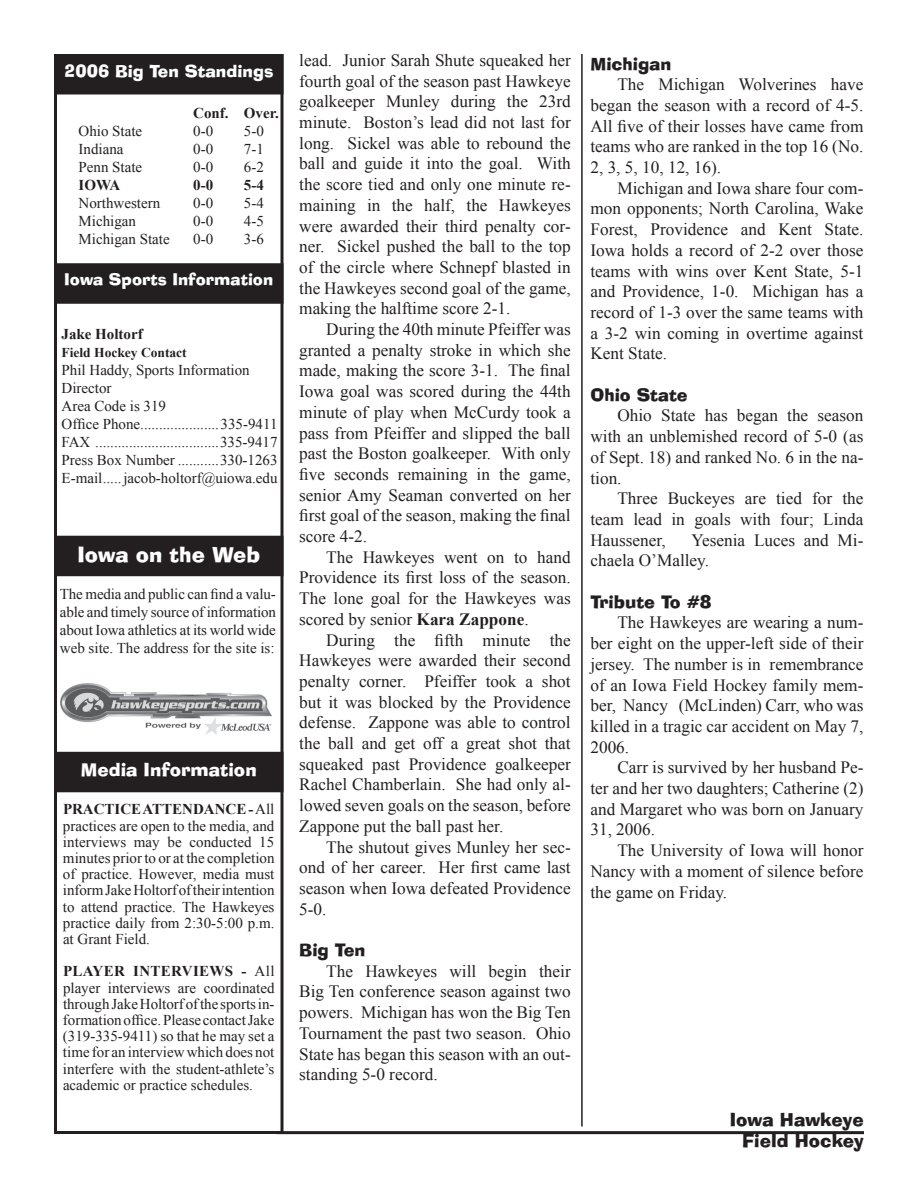
<style>
.page{position:relative;width:918px;height:1188px;background:#fff}
.page>*{position:absolute;margin:0;border:0;box-sizing:border-box;transform-origin:0 0}
.t1{font:21px "Ad Lib BT";color:#fff}
.t2{font:18px/21.6px "Ad Lib BT";color:#231f20;text-align:right}
.t3{font:18px "Ad Lib BT";color:#fff}
.t4{font:17.25px/20.7px "Times New Roman";color:#231f20;text-align:justify}
.t5{font:17.25px "Ad Lib BT";color:#231f20}
.t6{font:16.65px "Ad Lib BT";color:#fff}
.t7{font:16.05px "Ad Lib BT";color:#fff}
.t8{font:15px/16.2px "Times New Roman";color:#231f20;text-align:justify}
.t9{font:700 15px "Times New Roman";color:#231f20}
.t10{font:700 13.5px "Times New Roman";color:#231f20}
.s1{font-weight:700}
</style>
<div class="page">
<div style="left:54px;top:54px;width:230px;height:1080px;border:3px solid #231f20"></div>
<div style="left:57px;top:57px;width:223px;height:35px;background:#231f20"></div>
<div style="left:54px;top:54px;width:230px;height:40px;border:6px solid #231f20"></div>
<div style="left:57px;top:266px;width:223px;height:35px;background:#231f20"></div>
<div style="left:54px;top:263px;width:230px;height:41px;border:6px solid #231f20"></div>
<div style="left:57px;top:755px;width:223px;height:34px;background:#231f20"></div>
<div style="left:54px;top:752px;width:230px;height:40px;border:6px solid #231f20"></div>
<div style="left:57px;top:539px;width:223px;height:34px;background:#231f20"></div>
<div style="left:54px;top:536px;width:230px;height:40px;border:6px solid #231f20"></div>
<hr style="left:277px;top:1131px;width:587px;height:3px;background:#231f20">
<hr style="left:581px;top:54px;width:2px;height:1072px;background:#231f20">
<img style="left:61px;top:683px;width:211px;height:52px">
<p class="t6" style="left:64px;top:61px;width:211px">2006 Big Ten Standings</p>
<p class="t9" style="left:193px;top:102px;width:87px">Conf. Over.</p>
<p class="t8" style="left:79px;top:122px;width:65px">Ohio State</p>
<p class="t8" style="left:193px;top:122px;width:21px">0-0</p>
<p class="t8" style="left:244px;top:122px;width:21px">5-0</p>
<p class="t8" style="left:79px;top:140px;width:46px">Indiana</p>
<p class="t8" style="left:193px;top:140px;width:21px">0-0</p>
<p class="t8" style="left:244px;top:140px;width:21px">7-1</p>
<p class="t8" style="left:79px;top:158px;width:65px">Penn State</p>
<p class="t8" style="left:193px;top:158px;width:21px">0-0</p>
<p class="t8" style="left:244px;top:158px;width:21px">6-2</p>
<p class="t9" style="left:79px;top:174px;width:43px">IOWA</p>
<p class="t9" style="left:193px;top:174px;width:21px">0-0</p>
<p class="t9" style="left:244px;top:174px;width:21px">5-4</p>
<p class="t8" style="left:79px;top:194px;width:83px">Northwestern</p>
<p class="t8" style="left:193px;top:194px;width:21px">0-0</p>
<p class="t8" style="left:244px;top:194px;width:21px">5-4</p>
<p class="t8" style="left:79px;top:212px;width:59px">Michigan</p>
<p class="t8" style="left:193px;top:212px;width:21px">0-0</p>
<p class="t8" style="left:244px;top:212px;width:21px">4-5</p>
<p class="t8" style="left:79px;top:230px;width:93px">Michigan State</p>
<p class="t8" style="left:193px;top:230px;width:21px">0-0</p>
<p class="t8" style="left:244px;top:230px;width:21px">3-6</p>
<p class="t7" style="left:64px;top:269px;width:210px">Iowa Sports Information</p>
<p class="t9" style="left:62px;top:324px;width:83px">Jake Holtorf</p>
<p class="t10" style="left:62px;top:344px;width:127px">Field Hockey Contact</p>
<p class="t8" style="left:62px;top:361px;width:218px;line-height:18px;text-align:left">Phil Haddy, Sports Information Director<br>Area Code is 319<br>Office Phone .....................335-9411<br>FAX .................................335-9417<br>Press Box Number ...........330-1263<br>E-mail .....jacob-holtorf@uiowa.edu</p>
<p class="t1" style="left:77px;top:541px;width:184px">Iowa on the Web</p>
<p class="t8" style="left:60px;top:585px;width:218px;line-height:18px">The media and public can find a valu&shy;able and timely source of information about Iowa athletics at its world wide web site. The address for the site is:</p>
<p class="t3" style="left:81px;top:758px;width:178px">Media Information</p>
<p class="t8" style="left:63px;top:801px;width:213px"><span class="s1">PRACTICE ATTENDANCE -</span> All practices are open to the media, and interviews may be conducted 15 minutes prior to or at the completion of practice. However, media must inform Jake Holtorf of their intention to attend practice. The Hawkeyes practice daily from 2:30-5:00 p.m. at Grant Field.</p>
<p class="t8" style="left:63px;top:963px;width:213px"><span class="s1">PLAYER INTERVIEWS -</span> All player interviews are coordinated through Jake Holtorf of the sports in&shy;formation office. Please contact Jake (319-335-9411) so that he may set a time for an interview which does not interfere with the student-athlete’s academic or practice schedules.</p>
<p class="t4" style="left:299px;top:50px;width:273px">lead. Junior Sarah Shute squeaked her fourth goal of the season past Hawkeye goalkeeper Munley during the 23rd minute. Boston’s lead did not last for long. Sickel was able to rebound the ball and guide it into the goal. With the score tied and only one minute re&shy;maining in the half, the Hawkeyes were awarded their third penalty cor&shy;ner. Sickel pushed the ball to the top of the circle where Schnepf blasted in the Hawkeyes second goal of the game, making the halftime score 2-1.</p>
<p class="t4" style="left:299px;top:319px;width:273px;text-indent:27px">During the 40th minute Pfeiffer was granted a penalty stroke in which she made, making the score 3-1. The final Iowa goal was scored during the 44th minute of play when McCurdy took a pass from Pfeiffer and slipped the ball past the Boston goalkeeper. With only five seconds remaining in the game, senior Amy Seaman converted on her first goal of the season, making the final score 4-2.</p>
<p class="t4" style="left:299px;top:546px;width:273px;text-indent:27px">The Hawkeyes went on to hand Providence its first loss of the season.<br>The lone goal for the Hawkeyes was scored by senior <span class="s1">Kara Zappone</span>.</p>
<p class="t4" style="left:299px;top:629px;width:273px;text-indent:27px">During the fifth minute the Hawkeyes were awarded their second penalty corner. Pfeiffer took a shot but it was blocked by the Providence defense. Zappone was able to control the ball and get off a great shot that squeaked past Providence goalkeeper Rachel Chamberlain. She had only al&shy;lowed seven goals on the season, before Zappone put the ball past her.</p>
<p class="t4" style="left:299px;top:836px;width:273px;text-indent:27px">The shutout gives Munley her sec&shy;ond of her career. Her first came last season when Iowa defeated Providence 5-0.</p>
<p class="t5" style="left:299px;top:939px;width:68px">Big Ten</p>
<p class="t4" style="left:299px;top:960px;width:273px;text-indent:27px">The Hawkeyes will begin their Big Ten conference season against two powers. Michigan has won the Big Ten Tournament the past two season. Ohio State has began this season with an out&shy;standing 5-0 record.</p>
<p class="t5" style="left:590px;top:53px;width:82px">Michigan</p>
<p class="t4" style="left:590px;top:74px;width:275px;text-indent:27px">The Michigan Wolverines have began the season with a record of 4-5.<br>All five of their losses have came from teams who are ranked in the top 16 (No.<br>2, 3, 5, 10, 12, 16).</p>
<p class="t4" style="left:590px;top:177px;width:275px;text-indent:27px">Michigan and Iowa share four com&shy;mon opponents; North Carolina, Wake Forest, Providence and Kent State.<br>Iowa holds a record of 2-2 over those teams with wins over Kent State, 5-1 and Providence, 1-0. Michigan has a record of 1-3 over the same teams with a 3-2 win coming in overtime against Kent State.</p>
<p class="t5" style="left:590px;top:384px;width:99px">Ohio State</p>
<p class="t4" style="left:590px;top:405px;width:274px;text-indent:27px">Ohio State has began the season with an unblemished record of 5-0 (as of Sept. 18) and ranked No. 6 in the na&shy;tion.</p>
<p class="t4" style="left:590px;top:488px;width:275px;text-indent:27px">Three Buckeyes are tied for the team lead in goals with four; Linda Haussener,</p>
<p class="t4" style="left:590px;top:529px;width:274px;text-indent:101px">Yesenia Luces and Mi&shy;chaela O’Malley.</p>
<p class="t5" style="left:590px;top:591px;width:123px">Tribute To #8</p>
<p class="t4" style="left:590px;top:612px;width:275px;text-indent:27px">The Hawkeyes are wearing a num&shy;ber eight on the upper-left side of their jersey. The number is in remembrance of an Iowa Field Hockey family mem&shy;ber, Nancy (McLinden) Carr, who was killed in a tragic car accident on May 7, 2006.</p>
<p class="t4" style="left:590px;top:757px;width:275px;text-indent:27px">Carr is survived by her husband Pe&shy;ter and her two daughters; Catherine (2) and Margaret who was born on January 31, 2006.</p>
<p class="t4" style="left:590px;top:840px;width:274px;text-indent:27px">The University of Iowa will honor Nancy with a moment of silence before the game on Friday.</p>
<p class="t2" style="left:730px;top:1108px;width:136px">Iowa Hawkeye<br>Field Hockey</p>
</div>
